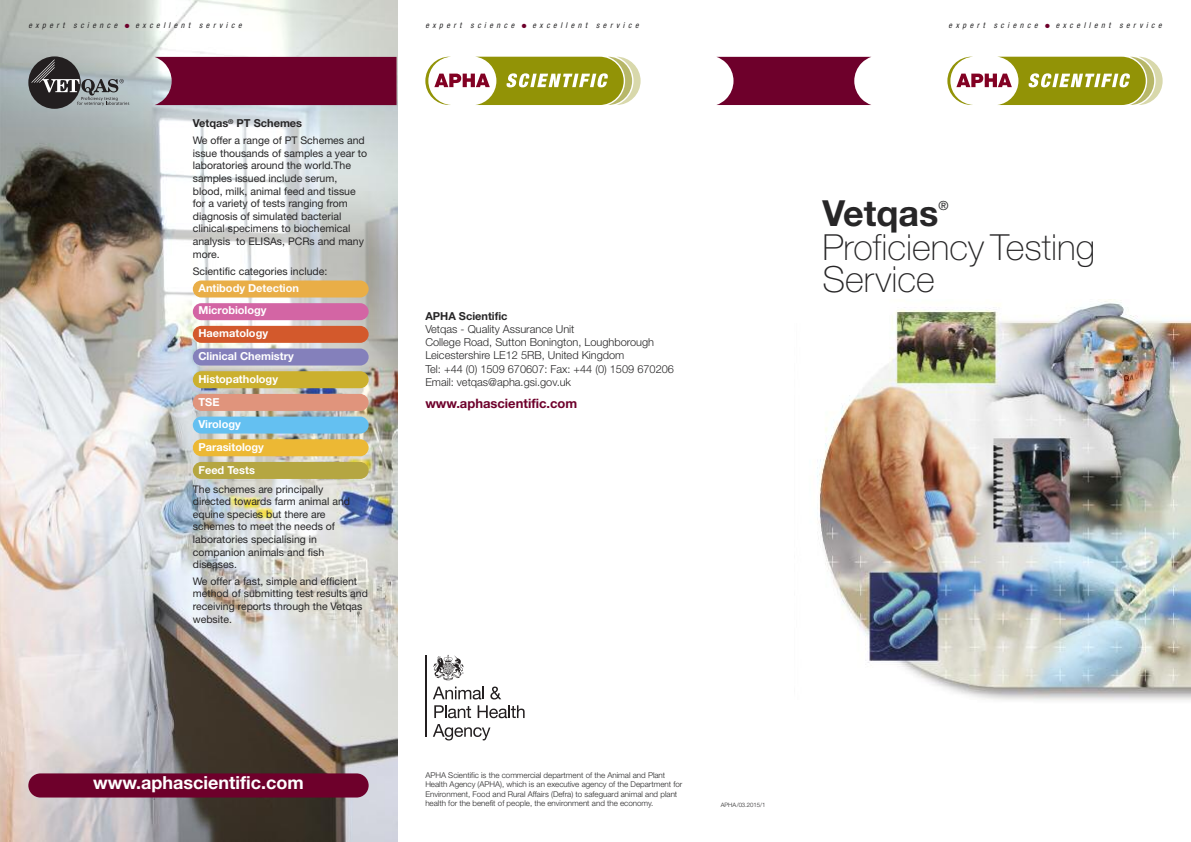
<style>
.page{position:relative;width:1191px;height:842px;background:#fff}
.page>*{position:absolute;margin:0;border:0;box-sizing:border-box;transform-origin:0 0}
.t1{font:100 36px/32px "Helvetica Neue";color:#272627}
.t2{font:700 36px "Helvetica Neue";color:#272627}
.t3{font:700 18px "Helvetica Neue";color:#fff}
.t4{font:700 13px "Helvetica Neue";color:#6e002b}
.t5{font:12.6px "Helvetica Neue";color:#272627}
.t6{font:300 11px/13.2px "Helvetica Neue";color:#272627}
.t7{font:700 11px/22.8px "Helvetica Neue";color:#fff}
.t8{font:700 11px "Helvetica Neue";color:#272627}
.t9{font:10.5px/12.6px "Helvetica Neue";color:#272627}
.t10{font:300 8px/9.6px "Helvetica Neue";color:#272627}
.t11{font:italic condensed 8px "Helvetica Neue";letter-spacing:.445em;color:#272627}
.t12{font:300 6px "Helvetica Neue";color:#272627}
.s1{color:#6e002b}
</style>
<div class="page">
<img style="left:0;top:0;width:397px;height:842px">
<div style="left:193px;top:280px;width:176px;height:17px;background:#e9ae47;border-radius:9px"></div>
<div style="left:193px;top:303px;width:176px;height:17px;background:#d365a4;border-radius:9px"></div>
<div style="left:193px;top:326px;width:176px;height:17px;background:#d3592c;border-radius:9px"></div>
<div style="left:193px;top:348px;width:176px;height:18px;background:#8480bb;border-radius:9px"></div>
<div style="left:193px;top:371px;width:176px;height:17px;background:#cbb02e;border-radius:9px"></div>
<div style="left:193px;top:394px;width:176px;height:17px;background:#e0947c;border-radius:9px"></div>
<div style="left:193px;top:417px;width:176px;height:17px;background:#64c0f1;border-radius:9px"></div>
<div style="left:193px;top:439px;width:176px;height:17px;background:#ecb834;border-radius:9px"></div>
<div style="left:193px;top:462px;width:176px;height:17px;background:#b5a641;border-radius:9px"></div>
<svg style="left:28px;top:56px;width:53px;height:53px"></svg>
<svg style="left:31px;top:59px;width:98px;height:47px;background:#767a7b"></svg>
<div style="left:28px;top:773px;width:341px;height:24px;background:#6e002b;border-radius:12px"></div>
<svg style="left:425px;top:57px;width:215px;height:48px"></svg>
<svg style="left:947px;top:57px;width:215px;height:48px"></svg>
<img style="left:817px;top:301px;width:374px;height:400px">
<hr style="left:425px;top:655px;width:2px;height:82px;background:#231f20">
<svg style="left:433px;top:686px;width:51px;height:13px"></svg>
<svg style="left:490px;top:686px;width:11px;height:13px"></svg>
<svg style="left:434px;top:705px;width:37px;height:13px"></svg>
<svg style="left:477px;top:705px;width:47px;height:13px"></svg>
<svg style="left:433px;top:724px;width:57px;height:16px"></svg>
<svg style="left:433px;top:655px;width:31px;height:25px"></svg>
<svg style="left:716px;top:57px;width:155px;height:48px"></svg>
<div style="left:154px;top:57px;width:242px;height:48px;background:#6e002b"></div>
<p class="t11" style="left:28px;top:22px;width:215px">expert science <span class="s1">●</span> excellent service</p>
<p class="t11" style="left:425px;top:22px;width:215px">expert science <span class="s1">●</span> excellent service</p>
<p class="t11" style="left:948px;top:22px;width:215px">expert science <span class="s1">●</span> excellent service</p>
<p class="t8" style="left:193px;top:120px;width:111px">Vetqas<sup>®</sup> PT Schemes</p>
<p class="t9" style="left:193px;top:135px;width:176px">We offer a range of PT Schemes and issue thousands of samples a year to laboratories around the world.The samples issued include serum, blood, milk, animal feed and tissue for a variety of tests ranging from diagnosis of simulated bacterial clinical specimens to biochemical analysis to ELISAs, PCRs and many more.</p>
<p class="t9" style="left:193px;top:266px;width:136px">Scientific categories include:</p>
<p class="t7" style="left:198px;top:277px;width:102px">Antibody Detection<br>Microbiology<br>Haematology<br>Clinical Chemistry<br>Histopathology<br>TSE<br>Virology<br>Parasitology<br>Feed Tests</p>
<p class="t9" style="left:193px;top:484px;width:159px">The schemes are principally directed towards farm animal and equine species but there are schemes to meet the needs of laboratories specialising in companion animals and fish diseases.</p>
<p class="t9" style="left:193px;top:576px;width:177px">We offer a fast, simple and efficient method of submitting test results and receiving reports through the Vetqas website.</p>
<p class="t8" style="left:425px;top:312px;width:84px">APHA Scientific</p>
<p class="t6" style="left:425px;top:323px;width:250px">Vetqas - Quality Assurance Unit<br>College Road, Sutton Bonington, Loughborough Leicestershire LE12 5RB, United Kingdom<br>Tel: +44 (0) 1509 670607: Fax: +44 (0) 1509 670206<br>Email: vetqas@apha.gsi.gov.uk</p>
<p class="t4" style="left:425px;top:399px;width:153px">www.aphascientific.com</p>
<h1 class="t2" style="left:822px;top:200px;width:117px">Vetqas</h1>
<p class="t5" style="left:938px;top:201px;width:12px">®</p>
<h1 class="t1" style="left:822px;top:234px;width:274px">Proficiency Testing<br>Service</h1>
<h2 class="t3" style="left:93px;top:776px;width:212px">www.aphascientific.com</h2>
<p class="t10" style="left:425px;top:771px;width:259px">APHA Scientific is the commercial department of the Animal and Plant Health Agency (APHA), which is an executive agency of the Department for Environment, Food and Rural Affairs (Defra) to safeguard animal and plant health for the benefit of people, the environment and the economy.</p>
<p class="t12" style="left:720px;top:802px;width:46px">APHA/03.2015/1</p>
</div>
